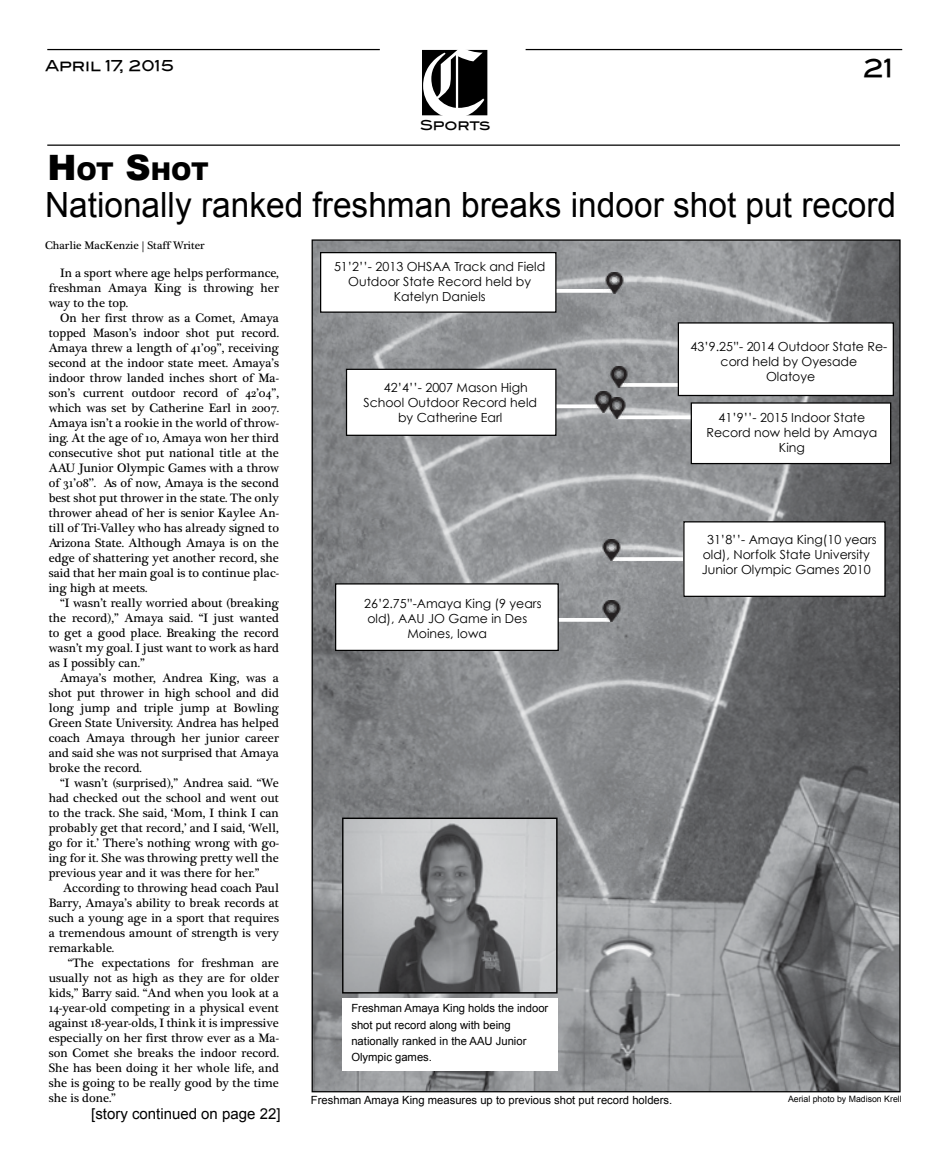
<style>
.page{position:relative;width:945px;height:1170px;background:#fff}
.page>*{position:absolute;margin:0;border:0;box-sizing:border-box;transform-origin:0 0}
.t1{font:103px "Canterbury";color:#fff}
.t2{font:34.75px "Arial";color:#000;scale:.96 1}
.t3{font:25px "Blair Md ITCTT Medium";color:#000}
.t4{font:900 24.5px "Arial";color:#000}
.t5{font:15px "Arial";color:#000}
.t6{font:15px "Blair Md ITCTT Medium";color:#000}
.t7{font:13.88px "Blair Md ITCTT Medium";letter-spacing:-.01em;color:#000}
.t8{font:12.5px/15px "Plantagenet Cherokee";color:#000;text-align:justify}
.t9{font:12.5px/15px "Century Gothic";color:#000;text-align:center}
.t10{font:11.25px/16.2px "Arial";color:#000}
.t11{font:11.25px "Plantagenet Cherokee";color:#000}
.t12{font:8.75px "Arial";color:#000}
.s1{font-size:35px}
</style>
<div class="page">
<svg style="left:311px;top:239px;width:590px;height:854px;background:#86878a"></svg>
<hr style="left:526px;top:49px;width:376px;height:1px;background:#000">
<hr style="left:47px;top:49px;width:333px;height:1px;background:#000">
<hr style="left:47px;top:145px;width:853px;height:1px;background:#000">
<div style="left:422px;top:50px;width:65px;height:65px;background:#000"></div>
<svg style="left:630px;top:383px;width:48px;height:4px"></svg>
<div style="left:678px;top:323px;width:215px;height:73px;background:#fff"></div>
<div style="left:678px;top:322px;width:216px;height:74px;border:1px solid #000"></div>
<svg style="left:557px;top:289px;width:47px;height:4px"></svg>
<div style="left:321px;top:253px;width:235px;height:59px;background:#fff"></div>
<div style="left:320px;top:252px;width:237px;height:61px;border:1px solid #000"></div>
<svg style="left:557px;top:404px;width:36px;height:4px"></svg>
<svg style="left:628px;top:415px;width:63px;height:4px"></svg>
<div style="left:691px;top:403px;width:200px;height:61px;background:#fff"></div>
<div style="left:691px;top:402px;width:200px;height:62px;border:1px solid #000"></div>
<div style="left:347px;top:369px;width:209px;height:66px;background:#fff"></div>
<div style="left:346px;top:369px;width:211px;height:67px;border:1px solid #000"></div>
<svg style="left:612px;top:557px;width:71px;height:4px"></svg>
<div style="left:684px;top:522px;width:201px;height:74px;background:#fff"></div>
<div style="left:683px;top:521px;width:203px;height:76px;border:1px solid #000"></div>
<svg style="left:559px;top:618px;width:42px;height:4px"></svg>
<div style="left:336px;top:584px;width:222px;height:66px;background:#fff"></div>
<div style="left:335px;top:583px;width:224px;height:68px;border:1px solid #000"></div>
<img style="left:604px;top:272px;width:22px;height:21px">
<img style="left:608px;top:366px;width:22px;height:21px">
<img style="left:593px;top:392px;width:22px;height:21px">
<img style="left:606px;top:398px;width:22px;height:21px">
<img style="left:601px;top:539px;width:21px;height:21px">
<img style="left:601px;top:601px;width:21px;height:21px">
<img style="left:344px;top:820px;width:212px;height:172px">
<div style="left:342px;top:818px;width:216px;height:176px;border:1px solid #000"></div>
<div style="left:342px;top:998px;width:216px;height:72px;background:#fff"></div>
<h1 class="t1" style="left:421px;top:23px;width:65px">C</h1>
<p class="t6" style="left:45px;top:57px;width:131px">April 17, 2015</p>
<h3 class="t3" style="left:863px;top:53px;width:31px">21</h3>
<p class="t7" style="left:420px;top:117px;width:72px">Sports</p>
<h3 class="t4" style="left:47px;top:153px;width:163px"><span class="s1">H</span>ot <span class="s1">S</span>hot</h3>
<h2 class="t2" style="left:45px;top:182px;width:888px">Nationally ranked freshman breaks indoor shot put record</h2>
<p class="t11" style="left:45px;top:239px;width:161px">Charlie MacKenzie | Staff Writer</p>
<p class="t8" style="left:49px;top:266px;width:232px;text-indent:11px">In a sport where age helps performance, freshman Amaya King is throwing her way to the top.</p>
<p class="t8" style="left:49px;top:311px;width:232px;text-indent:11px">On her first throw as a Comet, Amaya topped Mason’s indoor shot put record.<br>Amaya threw a length of 41’09’’, receiving second at the indoor state meet. Amaya’s indoor throw landed inches short of Ma&shy;son’s current outdoor record of 42’04’’, which was set by Catherine Earl in 2007.<br>Amaya isn’t a rookie in the world of throw&shy;ing. At the age of 10, Amaya won her third consecutive shot put national title at the AAU Junior Olympic Games with a throw of 31’08’’. As of now, Amaya is the second best shot put thrower in the state. The only thrower ahead of her is senior Kaylee An&shy;till of Tri-Valley who has already signed to Arizona State. Although Amaya is on the edge of shattering yet another record, she said that her main goal is to continue plac&shy;ing high at meets.</p>
<p class="t8" style="left:49px;top:596px;width:232px;text-indent:11px">“I wasn’t really worried about (breaking the record),” Amaya said. “I just wanted to get a good place. Breaking the record wasn’t my goal. I just want to work as hard as I possibly can.”</p>
<p class="t8" style="left:49px;top:671px;width:232px;text-indent:11px">Amaya’s mother, Andrea King, was a shot put thrower in high school and did long jump and triple jump at Bowling Green State University. Andrea has helped coach Amaya through her junior career and said she was not surprised that Amaya broke the record.</p>
<p class="t8" style="left:49px;top:776px;width:232px;text-indent:11px">“I wasn’t (surprised),” Andrea said. “We had checked out the school and went out to the track. She said, ‘Mom, I think I can probably get that record,’ and I said, ‘Well, go for it.’ There’s nothing wrong with go&shy;ing for it. She was throwing pretty well the previous year and it was there for her.”</p>
<p class="t8" style="left:49px;top:881px;width:232px;text-indent:14px">According to throwing head coach Paul Barry, Amaya’s ability to break records at such a young age in a sport that requires a tremendous amount of strength is very remarkable.</p>
<p class="t8" style="left:49px;top:956px;width:232px;text-indent:19px">“The expectations for freshman are usually not as high as they are for older kids,” Barry said. “And when you look at a 14-year-old competing in a physical event against 18-year-olds, I think it is impressive especially on her first throw ever as a Ma&shy;son Comet she breaks the indoor record.<br>She has been doing it her whole life, and she is going to be really good by the time she is done.”</p>
<p class="t9" style="left:334px;top:259px;width:213px">51’2’’- 2013 OHSAA Track and Field<br>Outdoor State Record held by<br>Katelyn Daniels</p>
<p class="t9" style="left:691px;top:338px;width:198px">43’9.25”- 2014 Outdoor State Re&shy;cord held by Oyesade<br>Olatoye</p>
<p class="t9" style="left:384px;top:380px;width:145px">42’4’’- 2007 Mason High</p>
<p class="t9" style="left:363px;top:395px;width:175px">School Outdoor Record held</p>
<p class="t9" style="left:398px;top:410px;width:106px">by Catherine Earl</p>
<p class="t9" style="left:706px;top:410px;width:173px">41’9’’- 2015 Indoor State<br>Record now held by Amaya<br>King</p>
<p class="t9" style="left:702px;top:532px;width:176px">31’8’’- Amaya King(10 years old), Norfolk State University<br>Junior Olympic Games 2010</p>
<p class="t9" style="left:364px;top:596px;width:179px">26’2.75”-Amaya King (9 years</p>
<p class="t9" style="left:367px;top:611px;width:161px">old), AAU JO Game in Des</p>
<p class="t9" style="left:407px;top:626px;width:81px">Moines, Iowa</p>
<p class="t10" style="left:351px;top:1000px;width:198px">Freshman Amaya King holds the indoor shot put record along with being nationally ranked in the AAU Junior<br>Olympic games.</p>
<p class="t12" style="left:788px;top:1093px;width:115px">Aerial photo by Madison Krell</p>
<p class="t10" style="left:311px;top:1092px;width:363px">Freshman Amaya King measures up to previous shot put record holders.</p>
<p class="t5" style="left:91px;top:1104px;width:191px">[story continued on page 22]</p>
</div>
